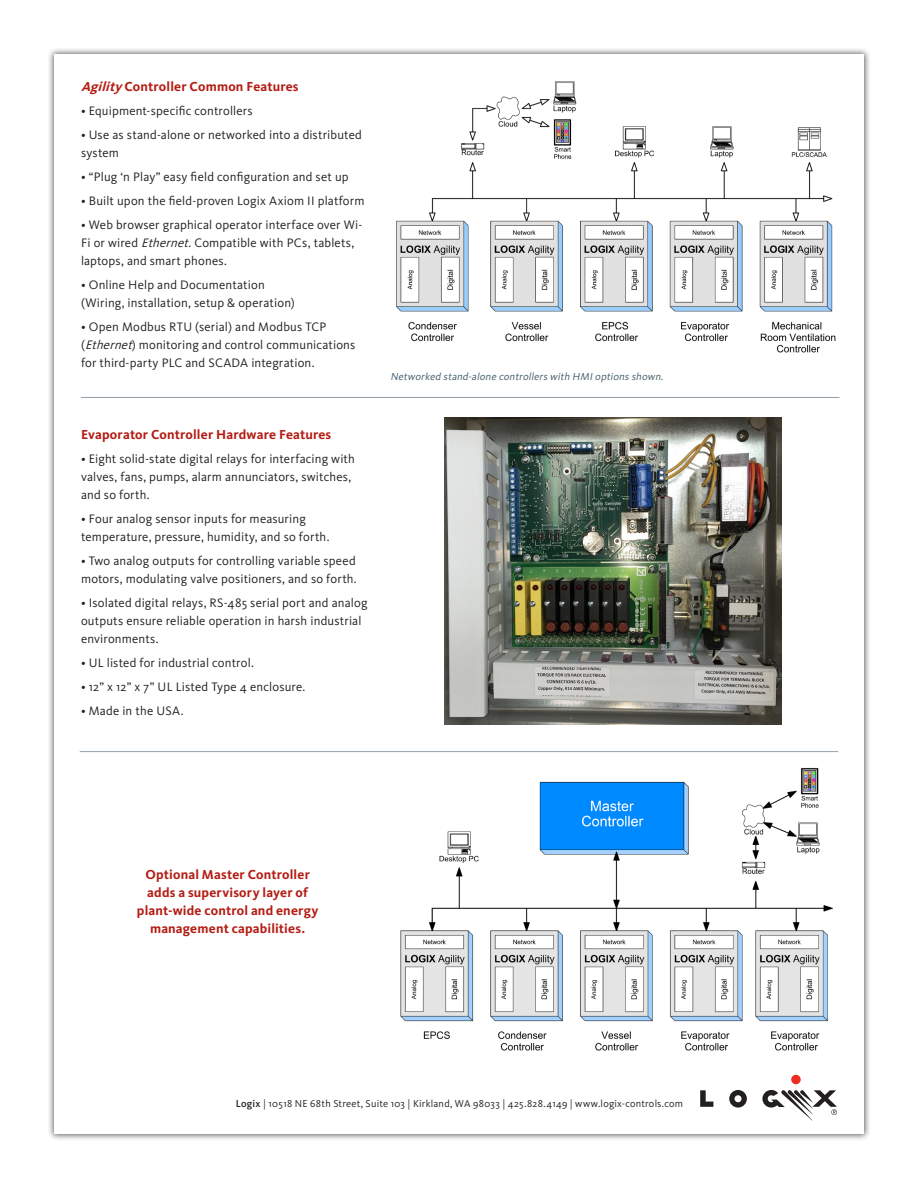
<style>
.page{position:relative;width:918px;height:1188px;background:#fff}
.page>*{position:absolute;margin:0;border:0;box-sizing:border-box;transform-origin:0 0}
.TEXT{font:700 13.5px/18px "Kievit OT";letter-spacing:.015em;color:#b41d15;text-align:center}
.TEXT-2{font:12.75px/18px "Kievit OT";letter-spacing:.01em;color:#231f20}
.TEXT-3{font:italic 10.5px "Kievit OT";color:#405968}
.t1{font:10.35px "Kievit OT";letter-spacing:.02em;color:#231f20}
.s1{font-style:italic}
.s2{font-weight:500}
</style>
<div class="page">
<div style="left:47px;top:47px;width:824px;height:1094px;background:#231f20;opacity:.75"></div>
<div style="left:54px;top:54px;width:810px;height:1080px;background:#fff"></div>
<svg style="left:700px;top:1090px;width:13px;height:17px"></svg>
<div style="left:791px;top:1075px;width:10px;height:9px;background:#ee2e22;border-radius:50%"></div>
<svg style="left:729px;top:1090px;width:18px;height:18px"></svg>
<svg style="left:762px;top:1090px;width:75px;height:31px"></svg>
<img style="left:445px;top:417px;width:336px;height:308px">
<hr style="left:81px;top:397px;width:759px;height:1px;background:#94a0a9">
<hr style="left:80px;top:751px;width:758px;height:1px;background:#94a0a9">
<img style="left:396px;top:81px;width:440px;height:272px">
<img style="left:400px;top:768px;width:433px;height:283px">
<p class="TEXT" style="left:81px;top:78px;width:219px"><span class="s1">Agility</span> Controller Common Features</p>
<p class="TEXT-2" style="left:81px;top:102px;width:173px">• Equipment-specific controllers</p>
<p class="TEXT-2" style="left:81px;top:126px;width:282px">• Use as stand-alone or networked into a distributed system</p>
<p class="TEXT-2" style="left:81px;top:168px;width:269px">• “Plug ‘n Play” easy field configuration and set up</p>
<p class="TEXT-2" style="left:81px;top:192px;width:285px">• Built upon the field-proven Logix Axiom II platform</p>
<p class="TEXT-2" style="left:81px;top:216px;width:283px">• Web browser graphical operator interface over Wi-<br>Fi or wired <span class="s1">Ethernet</span>. Compatible with PCs, tablets, laptops, and smart phones.</p>
<p class="TEXT-2" style="left:81px;top:276px;width:215px">• Online Help and Documentation (Wiring, installation, setup &amp; operation)</p>
<p class="TEXT-2" style="left:81px;top:318px;width:276px">• Open Modbus RTU (serial) and Modbus TCP (<span class="s1">Ethernet</span>) monitoring and control communications for third-party PLC and SCADA integration.</p>
<p class="TEXT" style="left:81px;top:426px;width:252px">Evaporator Controller Hardware Features</p>
<p class="TEXT-2" style="left:81px;top:450px;width:275px">• Eight solid-state digital relays for interfacing with valves, fans, pumps, alarm annunciators, switches, and so forth.</p>
<p class="TEXT-2" style="left:81px;top:510px;width:250px">• Four analog sensor inputs for measuring temperature, pressure, humidity, and so forth.</p>
<p class="TEXT-2" style="left:81px;top:552px;width:277px">• Two analog outputs for controlling variable speed motors, modulating valve positioners, and so forth.</p>
<p class="TEXT-2" style="left:81px;top:594px;width:288px">• Isolated digital relays, RS-485 serial port and analog outputs ensure reliable operation in harsh industrial environments.</p>
<p class="TEXT-2" style="left:81px;top:654px;width:174px">• UL listed for industrial control.</p>
<p class="TEXT-2" style="left:81px;top:678px;width:226px">• 12” x 12” x 7” UL Listed Type 4 enclosure.</p>
<p class="TEXT-2" style="left:81px;top:702px;width:104px">• Made in the USA.</p>
<p class="TEXT-3" style="left:390px;top:370px;width:277px">Networked stand-alone controllers with HMIoptions shown.</p>
<p class="TEXT" style="left:137px;top:865px;width:183px">Optional Master Controller adds a supervisory layer of plant-wide control and energy management capabilities.</p>
<p class="t1" style="left:236px;top:1097px;width:449px"><span class="s2">Logix</span> | 10518 NE 68th Street, Suite 103 | Kirkland, WA 98033 | 425.828.4149 | www.logix-controls.com</p>
</div>
